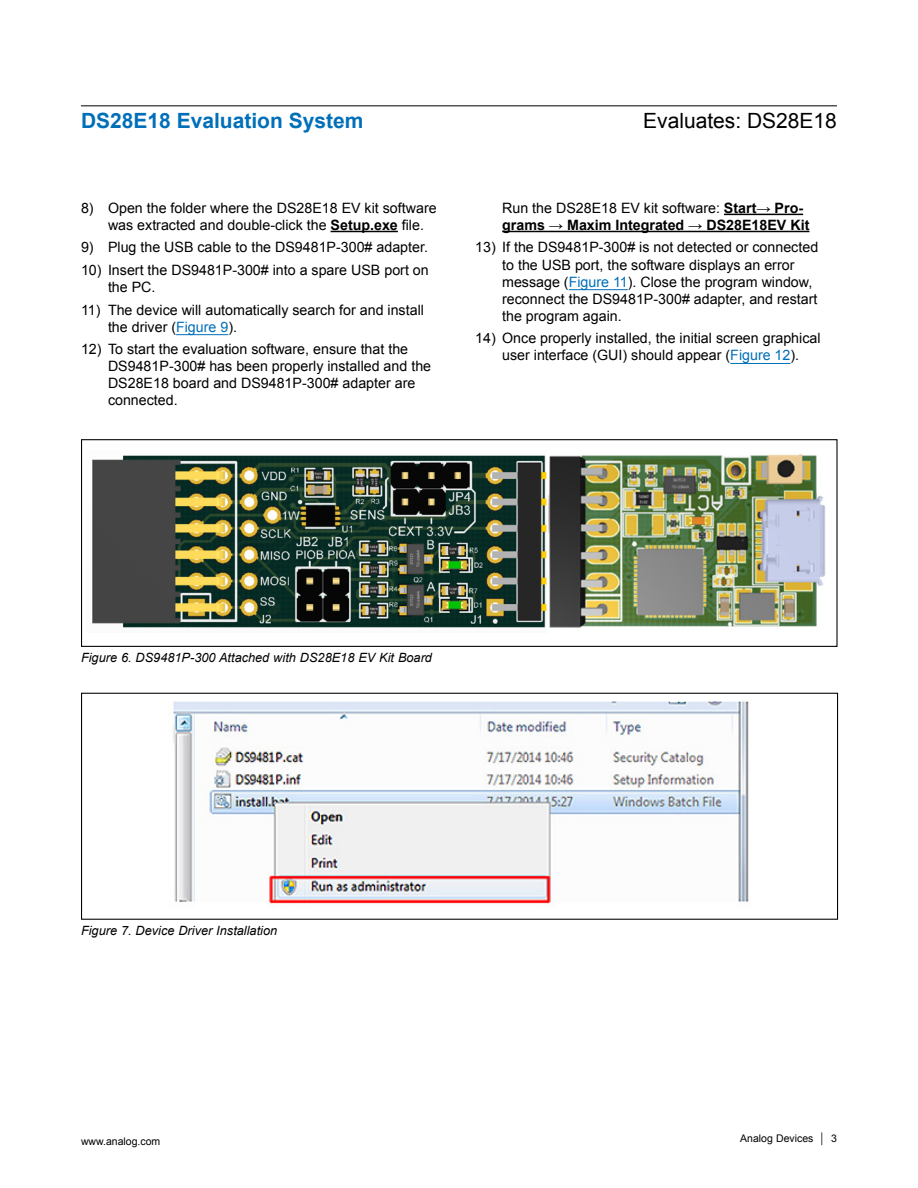
<style>
.page{position:relative;width:918px;height:1188px;background:#fff}
.page>*{position:absolute;margin:0;border:0;box-sizing:border-box;transform-origin:0 0}
.t1{font:700 21px "Arial";color:#006fb9}
.t2{font:21px "Arial";color:#000}
.t3{font:14.25px/17.1px "Arial";color:#000}
.t4{font:700 14.25px/17.1px "Arial";color:#000}
.t5{font:italic 12.75px "Arial";color:#000}
.t6{font:10.5px "Arial";color:#000}
.s1{font-weight:700}
.s2{color:#006fb9}
.s3{font-weight:400}
</style>
<div class="page">
<hr style="left:81px;top:105px;width:756px;height:1px;background:#000">
<hr style="left:331px;top:231px;width:67px;height:1px;background:#000">
<hr style="left:176px;top:334px;width:52px;height:1px;background:#006fb9">
<hr style="left:724px;top:214px;width:79px;height:1px;background:#000">
<hr style="left:502px;top:231px;width:307px;height:1px;background:#000">
<hr style="left:569px;top:289px;width:59px;height:1px;background:#006fb9">
<hr style="left:730px;top:363px;width:61px;height:1px;background:#006fb9">
<img style="left:92px;top:454px;width:734px;height:174px">
<div style="left:81px;top:439px;width:757px;height:208px;border:1px solid #000"></div>
<img style="left:173px;top:701px;width:576px;height:204px">
<div style="left:81px;top:693px;width:757px;height:227px;border:1px solid #000"></div>
<h1 class="t1" style="left:81px;top:107px;width:284px">DS28E18 Evaluation System</h1>
<h1 class="t2" style="left:643px;top:107px;width:195px">Evaluates: DS28E18</h1>
<p class="t3" style="left:108px;top:199px;width:330px;text-indent:-27px">8) Open the folder where the DS28E18 EV kit software was extracted and double-click the <span class="s1">Setup.exe</span> file.</p>
<p class="t3" style="left:81px;top:239px;width:349px">9) Plug the USB cable to the DS9481P-300# adapter.</p>
<p class="t3" style="left:108px;top:262px;width:322px;text-indent:-27px">10) Insert the DS9481P-300# into a spare USB port on the PC.</p>
<p class="t3" style="left:108px;top:301px;width:317px;text-indent:-27px">11) The device will automatically search for and install the driver (<span class="s2">Figure 9</span>).</p>
<p class="t3" style="left:108px;top:341px;width:325px;text-indent:-27px">12) To start the evaluation software, ensure that the DS9481P-300# has been properly installed and the DS28E18 board and DS9481P-300# adapter are connected.</p>
<p class="t4" style="left:502px;top:200px;width:309px"><span class="s3">Run the DS28E18 EV kit software:</span> Start→ Pro&shy;grams → Maxim Integrated → DS28E18EV Kit</p>
<p class="t3" style="left:502px;top:239px;width:318px;text-indent:-27px">13) If the DS9481P-300# is not detected or connected to the USB port, the software displays an error message (<span class="s2">Figure 11</span>). Close the program window, reconnect the DS9481P-300# adapter, and restart the program again.</p>
<p class="t3" style="left:475px;top:330px;width:347px;text-align:center">14) Once properly installed, the initial screen graphical user interface (GUI) should appear (<span class="s2">Figure 12</span>).</p>
<p class="t5" style="left:81px;top:650px;width:353px">Figure 6. DS9481P-300 Attached with DS28E18 EV Kit Board</p>
<p class="t5" style="left:81px;top:923px;width:198px">Figure 7. Device Driver Installation</p>
<p class="t6" style="left:81px;top:1134px;width:81px">www.analog.com</p>
<p class="t6" style="left:740px;top:1131px;width:98px">Analog Devices │ 3</p>
</div>
